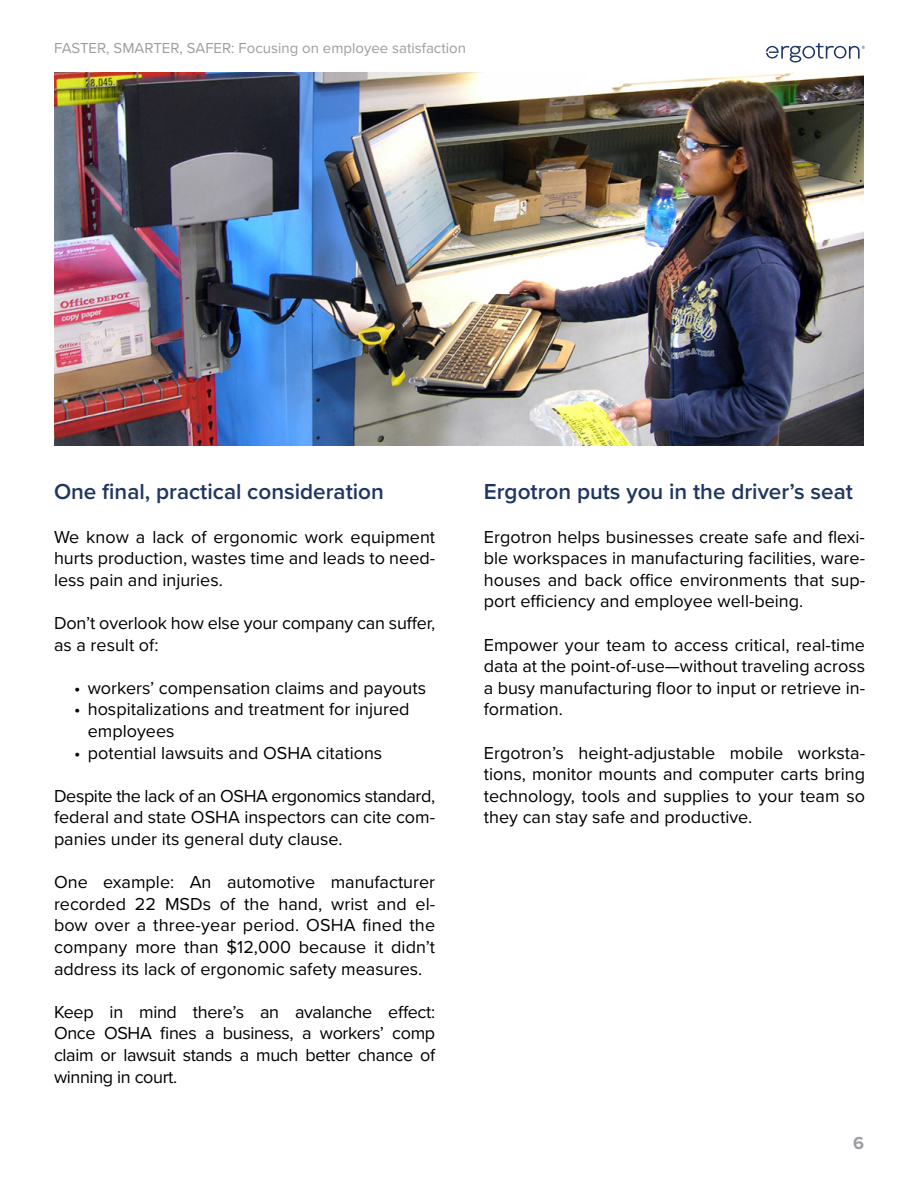
<style>
.page{position:relative;width:918px;height:1188px;background:#fff}
.page>*{position:absolute;margin:0;border:0;box-sizing:border-box;transform-origin:0 0}
.t1{font:600 22.5px "Proxima Nova";color:#1e3660}
.t2{font:18px/21.6px "Proxima Nova";color:#000;text-align:justify}
.t3{font:700 18px "Proxima Nova";color:#9c9da1}
.t4{font:15px "Proxima Nova";color:#9c9da1}
</style>
<div class="page">
<svg style="left:766px;top:43px;width:99px;height:19px"></svg>
<img style="left:54px;top:73px;width:810px;height:373px">
<p class="t4" style="left:54px;top:36px;width:414px">FASTER, SMARTER, SAFER: Focusing on employee satisfaction</p>
<p class="t1" style="left:54px;top:475px;width:331px">One final, practical consideration</p>
<p class="t2" style="left:54px;top:525px;width:383px">We know a lack of ergonomic work equipment hurts production, wastes time and leads to need&shy;less pain and injuries.</p>
<p class="t2" style="left:54px;top:611px;width:383px">Don’t overlook how else your company can suffer, as a result of:</p>
<p class="t2" style="left:74px;top:676px;width:353px">• workers’ compensation claims and payouts</p>
<p class="t2" style="left:88px;top:698px;width:323px;text-indent:-14px">• hospitalizations and treatment for injured employees</p>
<p class="t2" style="left:74px;top:741px;width:310px">• potential lawsuits and OSHA citations</p>
<p class="t2" style="left:54px;top:784px;width:383px">Despite the lack of an OSHA ergonomics standard, federal and state OSHA inspectors can cite com&shy;panies under its general duty clause.</p>
<p class="t2" style="left:54px;top:871px;width:383px">One example: An automotive manufacturer recorded 22 MSDs of the hand, wrist and el&shy;bow over a three-year period. OSHA fined the company more than $12,000 because it didn’t address its lack of ergonomic safety measures.</p>
<p class="t2" style="left:54px;top:1000px;width:383px">Keep in mind there’s an avalanche effect:<br>Once OSHA fines a business, a workers’ comp claim or lawsuit stands a much better chance of winning in court.</p>
<p class="t1" style="left:484px;top:475px;width:371px">Ergotron puts you in the driver’s seat</p>
<p class="t2" style="left:484px;top:525px;width:383px">Ergotron helps businesses create safe and flexi&shy;ble workspaces in manufacturing facilities, ware&shy;houses and back office environments that sup&shy;port efficiency and employee well-being.</p>
<p class="t2" style="left:484px;top:633px;width:383px">Empower your team to access critical, real-time data at the point-of-use—without traveling across a busy manufacturing floor to input or retrieve in&shy;formation.</p>
<p class="t2" style="left:484px;top:741px;width:383px">Ergotron’s height-adjustable mobile worksta&shy;tions, monitor mounts and computer carts bring technology, tools and supplies to your team so they can stay safe and productive.</p>
<p class="t3" style="left:853px;top:1130px;width:12px">6</p>
</div>
